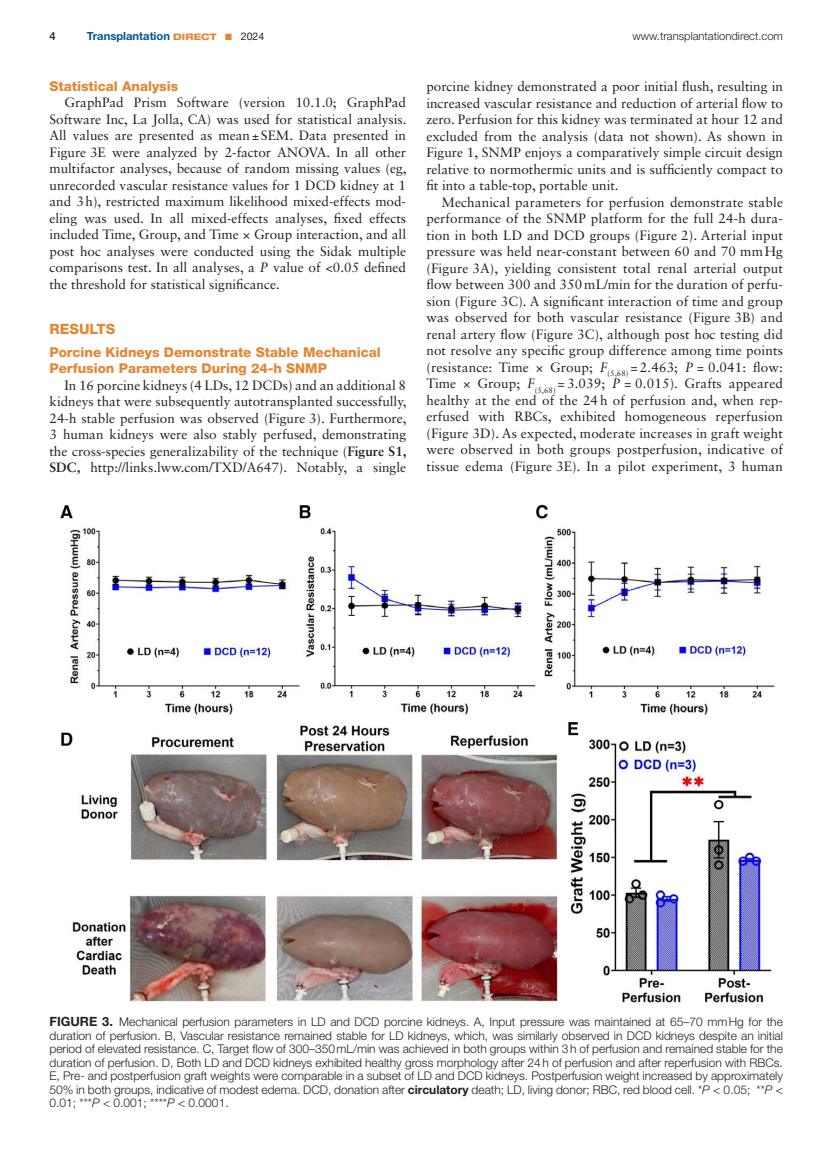
<style>
.page{position:relative;width:837px;height:1161px;background:#fff}
.page>*{position:absolute;margin:0;border:0;box-sizing:border-box;transform-origin:0 0}
.t1{font:800 14.25px "Helvetica Neue LT Std";color:#e38634}
.t2{font:13.5px/16.5px "Sabon LT Std";color:#231f20;text-align:justify}
.t3{font:800 13.5px/16.5px "Helvetica Neue LT Std";color:#e38634}
.t4{font:300 12px/13.5px "Helvetica Neue LT Std";color:#231f20;text-align:justify}
.t5{font:300 11.25px "Helvetica Neue LT Std";color:#231f20}
.t6{font:700 11.25px "Helvetica Neue LT Std";color:#005595}
.t7{font:500 11.25px "Helvetica Neue LT Std";color:#231f20}
.s1{font-weight:800;font-stretch:expanded;font-size:9px;color:#e38634}
.s2{color:#e38634}
.s3{font-weight:400;font-size:10.5px;color:#231f20}
.s4{font-style:italic}
.s5{font-weight:700}
.s6{font-weight:700;font-size:12.75px}
</style>
<div class="page">
<img style="left:60px;top:505px;width:715px;height:498px">
<p class="t7" style="left:50px;top:29px;width:8px">4</p>
<p class="t6" style="left:87px;top:29px;width:179px">Transplantation <span class="s1">DIRECT</span> <span class="s2">■</span> <span class="s3">2024</span></p>
<p class="t5" style="left:633px;top:29px;width:152px">www.transplantationdirect.com</p>
<p class="t3" style="left:50px;top:78px;width:130px">Statistical Analysis</p>
<p class="t2" style="left:49px;top:94px;width:359px;text-indent:15px">GraphPad Prism Software (version 10.1.0; GraphPad Software Inc, La Jolla, CA) was used for statistical analysis.<br>All values are presented as mean±SEM. Data presented in Figure 3E were analyzed by 2-factor ANOVA. In all other multifactor analyses, because of random missing values (eg, unrecorded vascular resistance values for 1 DCD kidney at 1 and 3h), restricted maximum likelihood mixed-effects mod&shy;eling was used. In all mixed-effects analyses, fixed effects included Time, Group, and Time × Group interaction, and all post hoc analyses were conducted using the Sidak multiple comparisons test. In all analyses, a <span class="s4">P</span> value of &lt;0.05 defined the threshold for statistical significance.</p>
<p class="t1" style="left:50px;top:321px;width:67px">RESULTS</p>
<p class="t3" style="left:50px;top:344px;width:333px">Porcine Kidneys Demonstrate Stable Mechanical<br>Perfusion Parameters During 24-h SNMP</p>
<p class="t2" style="left:50px;top:377px;width:359px;text-indent:15px">In 16 porcine kidneys (4 LDs, 12 DCDs) and an additional 8 kidneys that were subsequently autotransplanted successfully, 24-h stable perfusion was observed (Figure 3). Furthermore, 3 human kidneys were also stably perfused, demonstrating the cross-species generalizability of the technique (<span class="s5">Figure S1, SDC,</span> http://links.lww.com/TXD/A647). Notably, a single</p>
<p class="t2" style="left:426px;top:78px;width:358px">porcine kidney demonstrated a poor initial flush, resulting in increased vascular resistance and reduction of arterial flow to zero. Perfusion for this kidney was terminated at hour 12 and excluded from the analysis (data not shown). As shown in Figure 1, SNMP enjoys a comparatively simple circuit design relative to normothermic units and is sufficiently compact to fit into a table-top, portable unit.</p>
<p class="t2" style="left:426px;top:194px;width:358px;text-indent:15px">Mechanical parameters for perfusion demonstrate stable performance of the SNMP platform for the full 24-h dura&shy;tion in both LD and DCD groups (Figure 2). Arterial input pressure was held near-constant between 60 and 70 mm Hg (Figure 3A), yielding consistent total renal arterial output flow between 300 and 350 mL/min for the duration of perfu&shy;sion (Figure 3C). A significant interaction of time and group was observed for both vascular resistance (Figure 3B) and renal artery flow (Figure 3C), although post hoc testing did not resolve any specific group difference among time points (resistance: Time × Group; <span class="s4">F</span><sub>(5,68)</sub> = 2.463; <span class="s4">P</span> = 0.041: flow:<br>Time × Group; <span class="s4">F</span><sub>(5,68)</sub> = 3.039; <span class="s4">P</span> = 0.015). Grafts appeared healthy at the end of the 24 h of perfusion and, when rep&shy;erfused with RBCs, exhibited homogeneous reperfusion (Figure 3D). As expected, moderate increases in graft weight were observed in both groups postperfusion, indicative of tissue edema (Figure 3E). In a pilot experiment, 3 human</p>
<p class="t4" style="left:49px;top:1015px;width:735px"><span class="s6">FIGURE 3.</span> Mechanical perfusion parameters in LD and DCD porcine kidneys. A, Input pressure was maintained at 65–70 mmHg for the duration of perfusion. B, Vascular resistance remained stable for LD kidneys, which, was similarly observed in DCD kidneys despite an initial period of elevated resistance. C, Target flow of 300–350mL/min was achieved in both groups within 3h of perfusion and remained stable for the duration of perfusion. D, Both LD and DCD kidneys exhibited healthy gross morphology after 24h of perfusion and after reperfusion with RBCs.<br>E, Pre- and postperfusion graft weights were comparable in a subset of LD and DCD kidneys. Postperfusion weight increased by approximately 50% in both groups, indicative of modest edema. DCD, donation after <span class="s5">circulatory</span> death; LD, living donor; RBC, red blood cell. *<span class="s4">P</span> &lt; 0.05; **<span class="s4">P</span> &lt; 0.01; ***<span class="s4">P</span> &lt; 0.001; ****<span class="s4">P</span> &lt; 0.0001.</p>
</div>
